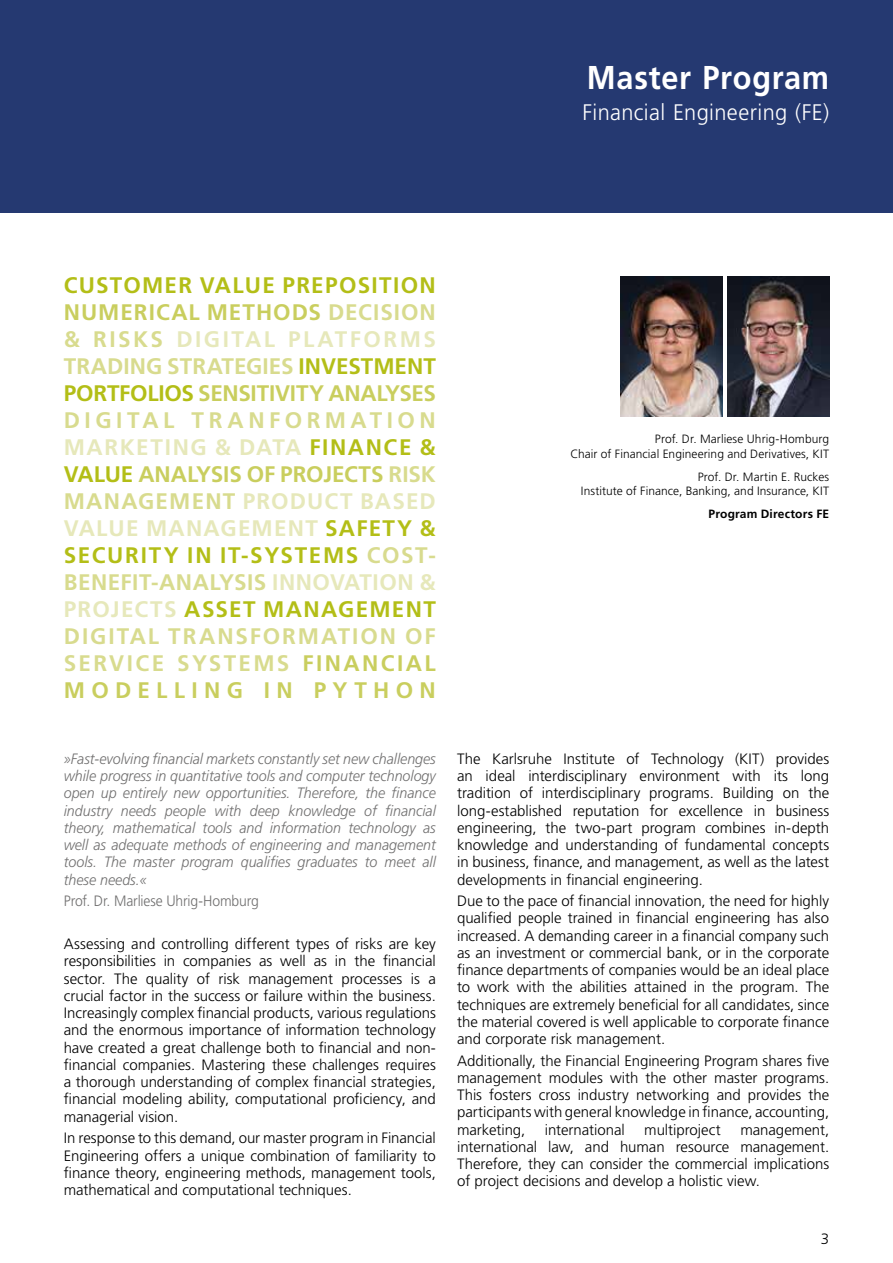
<style>
.page{position:relative;width:893px;height:1263px;background:#fff}
.page>*{position:absolute;margin:0;border:0;box-sizing:border-box;transform-origin:0 0}
.t1{font:700 33px "Frutiger LT Std";letter-spacing:.025em;color:#fff;scale:.93 1}
.t2{font:700 22.5px/27px "Frutiger LT Std";letter-spacing:.11em;color:#d8db8e;text-align:justify}
.t3{font:300 22.5px "Frutiger LT Std";letter-spacing:.015em;color:#fff}
.t4{font:300 15px/17.2px "Frutiger LT Std";color:#000;text-align:justify}
.t5{font:italic 300 15px/17.2px "Frutiger LT Std";color:#706f6f;text-align:justify;scale:.95 1}
.t6{font:300 15px "Frutiger LT Std";letter-spacing:-.01em;color:#706f6f;scale:.93 1}
.t7{font:300 12px/14.4px "Frutiger LT Std";letter-spacing:.005em;color:#000;text-align:right}
.t8{font:700 12px "Frutiger LT Std";letter-spacing:.015em;color:#000}
.s1{color:#b3be17}
.s2{color:#c9ce5e}
.s3{color:#e6e8ba}
</style>
<div class="page">
<div style="left:0;top:0;width:893px;height:213px;background:#253971"></div>
<img style="left:727px;top:276px;width:102px;height:141px">
<img style="left:621px;top:276px;width:102px;height:141px">
<h1 class="t1" style="left:587px;top:58px;width:262px">Master Program</h1>
<h2 class="t3" style="left:583px;top:99px;width:248px">Financial Engineering (FE)</h2>
<p class="t2" style="left:64px;top:272px;width:374px"><span class="s1">CUSTOMER VALUE PREPOSITION </span><span class="s2">NUMERICAL METHODS</span> DECISION &amp; RISKS <span class="s3">DIGITAL PLATFORMS </span>TRADING STRATEGIES <span class="s1">INVESTMENT PORTFOLIOS</span> <span class="s2">SENSITIVITY ANALYSES </span>DIGITAL TRANFORMATION <span class="s3">MARKETING &amp; DATA</span> <span class="s1">FINANCE &amp; VALUE</span> <span class="s2">ANALYSIS OF PROJECTS</span> RISK MANAGEMENT <span class="s3">PRODUCT BASED VALUE MANAGEMENT</span> <span class="s1">SAFETY &amp; SECURITY IN IT-SYSTEMS</span> COST-BENEFIT-ANALYSIS <span class="s3">INNOVATION &amp; PROJECTS</span> <span class="s1">ASSET MANAGEMENT </span>DIGITAL TRANSFORMATION OF SERVICE SYSTEMS <span class="s2">FINANCIAL MODELLING IN PYTHON</span></p>
<p class="t7" style="left:570px;top:432px;width:260px">Prof. Dr. Marliese Uhrig-Homburg<br>Chair of Financial Engineering and Derivatives, KIT</p>
<p class="t7" style="left:581px;top:470px;width:250px">Prof. Dr. Martin E. Ruckes<br>Institute of Finance, Banking, and Insurance, KIT</p>
<p class="t8" style="left:708px;top:507px;width:122px">Program Directors FE</p>
<p class="t5" style="left:64px;top:750px;width:393px">»Fast-evolving financial markets constantly set new challenges while progress in quantitative tools and computer technology open up entirely new opportunities. Therefore, the finance industry needs people with deep knowledge of financial theory, mathematical tools and information technology as well as adequate methods of engineering and management tools. The master program qualifies graduates to meet all these needs.«</p>
<p class="t6" style="left:64px;top:892px;width:211px">Prof. Dr. Marliese Uhrig-Homburg</p>
<p class="t4" style="left:64px;top:936px;width:374px">Assessing and controlling different types of risks are key responsibilities in companies as well as in the financial sector. The quality of risk management processes is a crucial factor in the success or failure within the business.<br>Increasingly complex financial products, various regulations and the enormous importance of information technology have created a great challenge both to financial and non&shy;financial companies. Mastering these challenges requires a thorough understanding of complex financial strategies, financial modeling ability, computational proficiency, and managerial vision.</p>
<p class="t4" style="left:64px;top:1130px;width:374px">In response to this demand, our master program in Financial Engineering offers a unique combination of familiarity to finance theory, engineering methods, management tools, mathematical and computational techniques.</p>
<p class="t4" style="left:457px;top:750px;width:374px">The Karlsruhe Institute of Technology (KIT) provides an ideal interdisciplinary environment with its long tradition of interdisciplinary programs. Building on the long-established reputation for excellence in business engineering, the two-part program combines in-depth knowledge and understanding of fundamental concepts in business, finance, and management, as well as the latest developments in financial engineering.</p>
<p class="t4" style="left:457px;top:893px;width:374px">Due to the pace of financial innovation, the need for highly qualified people trained in financial engineering has also increased. A demanding career in a financial company such as an investment or commercial bank, or in the corporate finance departments of companies would be an ideal place to work with the abilities attained in the program. The techniques are extremely beneficial for all candidates, since the material covered is well applicable to corporate finance and corporate risk management.</p>
<p class="t4" style="left:457px;top:1052px;width:374px">Additionally, the Financial Engineering Program shares five management modules with the other master programs.<br>This fosters cross industry networking and provides the participants with general knowledge in finance, accounting, marketing,</p>
<p class="t4" style="left:545px;top:1121px;width:82px">international</p>
<p class="t4" style="left:644px;top:1121px;width:78px">multiproject</p>
<p class="t4" style="left:457px;top:1121px;width:374px;text-indent:283px">management, international law, and human resource management.<br>Therefore, they can consider the commercial implications of project decisions and develop a holistic view.</p>
<p class="t4" style="left:821px;top:1231px;width:10px">3</p>
</div>
